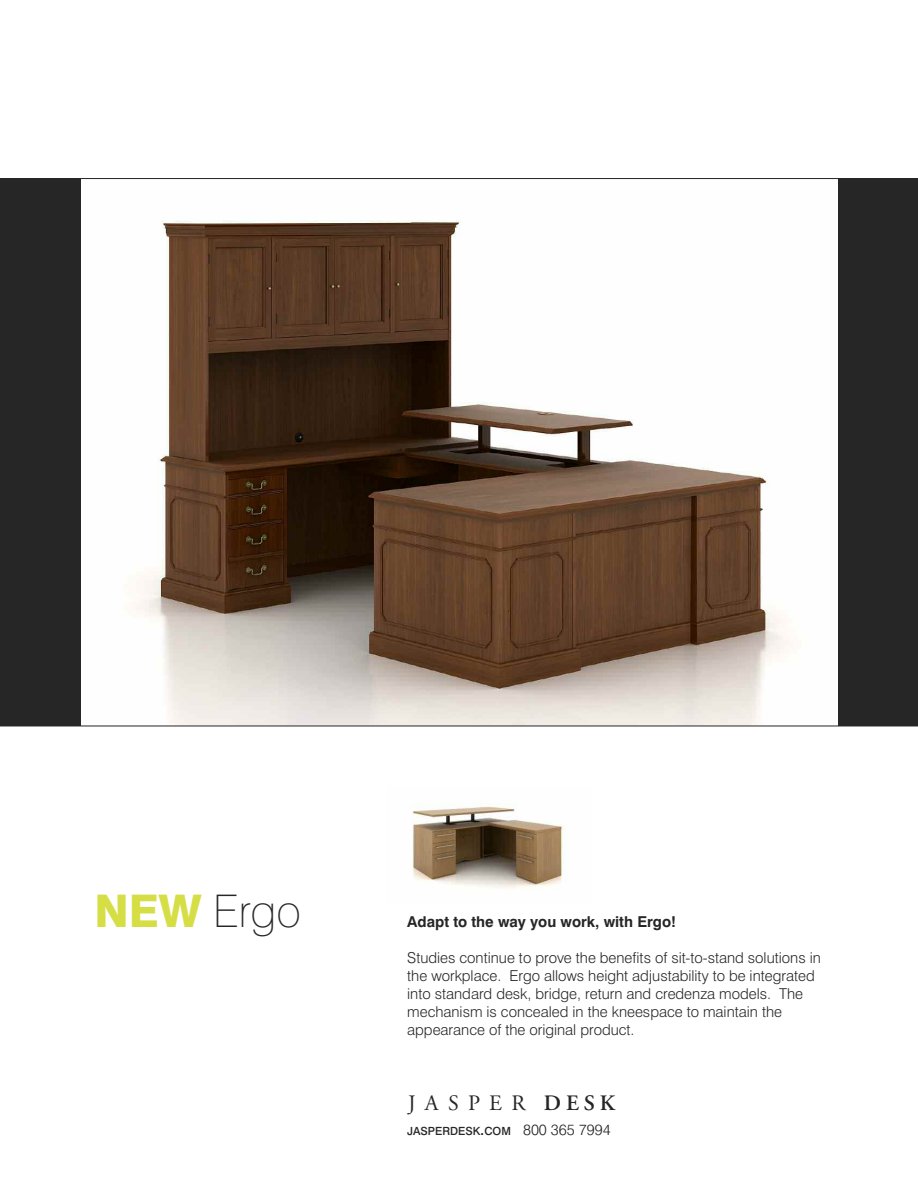
<style>
.page{position:relative;width:918px;height:1188px;background:#fff}
.page>*{position:absolute;margin:0;border:0;box-sizing:border-box;transform-origin:0 0}
.t1{font:100 45px "Swiss 721 BT";color:#272627}
.t2{font:22.05px "Adobe Garamond";letter-spacing:.425em;color:#272627}
.t3{font:300 15px/18px "Swiss 721 BT";color:#272627}
.t4{font:700 15px "Swiss 721 BT";color:#272627}
.t5{font:500 11.25px "Swiss 721 BT";color:#272627}
.s1{font-weight:800;color:#d6de46}
.s2{font-weight:600}
.s3{font-size:15px}
.s4{font-weight:300;font-size:15px}
</style>
<div class="page">
<div style="left:0;top:178px;width:918px;height:548px;background:#272627"></div>
<img style="left:81px;top:179px;width:756px;height:547px">
<img style="left:412px;top:804px;width:152px;height:85px">
<hr style="left:0;top:726px;width:918px;height:1px;background:#272627">
<h1 class="t1" style="left:94px;top:895px;width:208px"><span class="s1">NEW</span> Ergo</h1>
<p class="t4" style="left:407px;top:916px;width:270px">Adapt to the way you work, with Ergo!</p>
<p class="t3" style="left:407px;top:950px;width:415px">Studies continue to prove the benefits of sit-to-stand solutions in the workplace. Ergo allows height adjustability to be integrated into standard desk, bridge, return and credenza models. The mechanism is concealed in the kneespace to maintain the appearance of the original product.</p>
<h2 class="t2" style="left:408px;top:1094px;width:208px">JASPER <span class="s2">DESK</span></h2>
<p class="t5" style="left:407px;top:1127px;width:205px">JASPERDESK<span class="s3">.</span>COM <span class="s4">800 365 7994</span></p>
</div>
